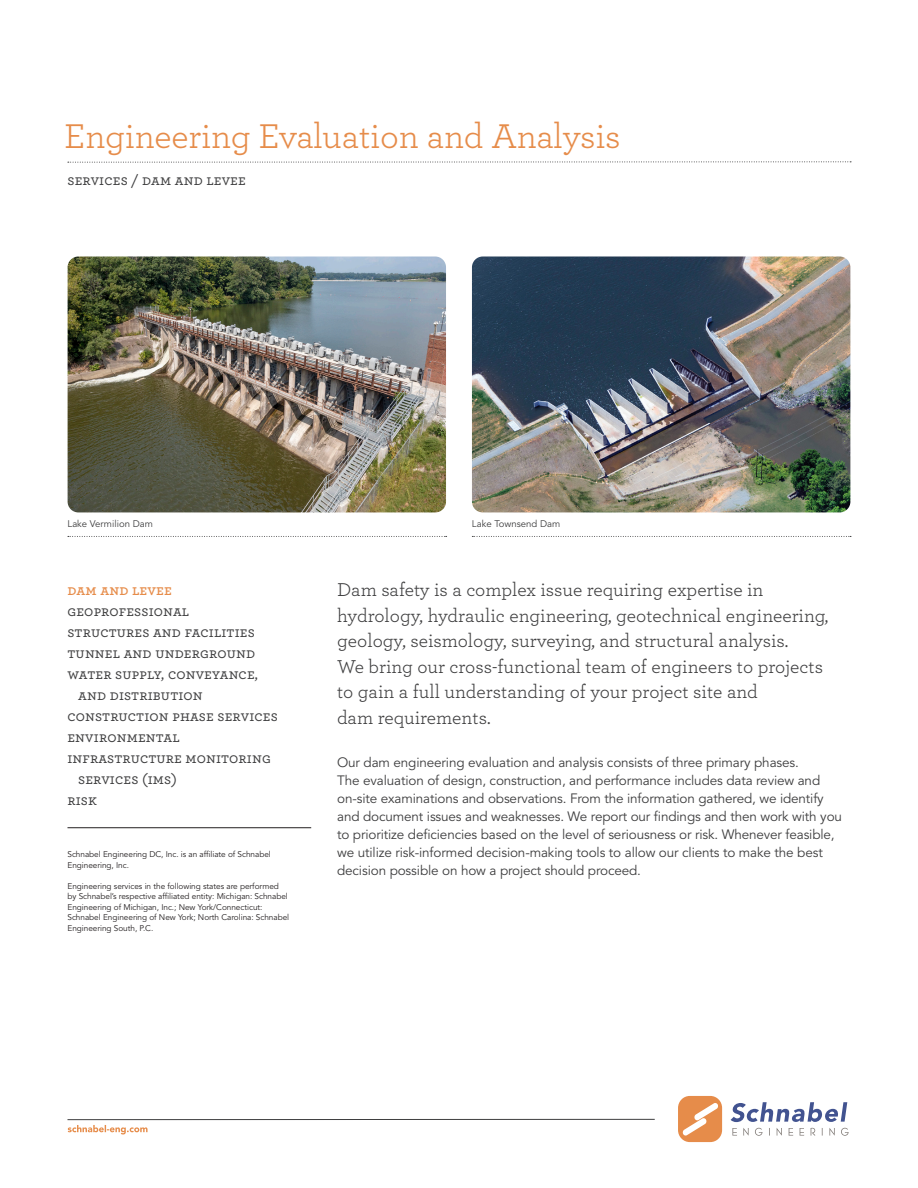
<style>
.page{position:relative;width:918px;height:1188px;background:#fff}
.page>*{position:absolute;margin:0;border:0;box-sizing:border-box;transform-origin:0 0}
.t1{font:36px "Archer";letter-spacing:-.005em;color:#e68c4a}
.Intro_Paragraph{font:19.5px/25.5px "Archer";color:#3e3e3f}
.Subhead_Profile{font:500 15px/21px "Archer";letter-spacing:.01em;color:#3e3e3f}
.Subhead_Profile-2{font:600 15px "Archer";letter-spacing:.01em;color:#e68c4a}
.Text{font:13.5px/18px "Avenir LT Std";letter-spacing:-.01em;color:#3e3e3f}
.t2{font:9.6px "Avenir LT Std";color:#3e3e3f}
.Subhead2{font:8.25px/10.5px "Avenir LT Std";letter-spacing:-.005em;color:#231f20}
</style>
<div class="page">
<hr style="left:68px;top:1119px;width:587px;height:1px;background:#3e3e3f">
<svg style="left:732px;top:1128px;width:5px;height:8px"></svg>
<svg style="left:743px;top:1128px;width:6px;height:8px"></svg>
<svg style="left:755px;top:1128px;width:8px;height:8px"></svg>
<svg style="left:777px;top:1128px;width:5px;height:8px"></svg>
<svg style="left:789px;top:1128px;width:4px;height:8px"></svg>
<svg style="left:800px;top:1128px;width:4px;height:8px"></svg>
<svg style="left:811px;top:1128px;width:4px;height:8px"></svg>
<svg style="left:829px;top:1128px;width:6px;height:8px"></svg>
<svg style="left:841px;top:1128px;width:8px;height:8px"></svg>
<svg style="left:731px;top:1102px;width:116px;height:20px"></svg>
<div style="left:678px;top:1096px;width:44px;height:46px;background:#e68c4a;border-radius:12px"></div>
<svg style="left:682px;top:1103px;width:36px;height:33px"></svg>
<svg style="left:68px;top:1125px;width:80px;height:9px"></svg>
<svg style="left:68px;top:161px;width:783px;height:2px"></svg>
<img style="left:472px;top:256px;width:378px;height:256px">
<img style="left:68px;top:256px;width:378px;height:256px">
<svg style="left:68px;top:536px;width:379px;height:1px"></svg>
<svg style="left:472px;top:536px;width:379px;height:1px"></svg>
<hr style="left:68px;top:827px;width:243px;height:1px;background:#231f20">
<p class="t1" style="left:64px;top:111px;width:558px">Engineering Evaluation and Analysis</p>
<p class="Subhead_Profile" style="left:68px;top:169px;width:180px">services / dam and levee</p>
<p class="t2" style="left:68px;top:518px;width:87px">Lake Vermilion Dam</p>
<p class="t2" style="left:472px;top:518px;width:90px">Lake Townsend Dam</p>
<p class="Subhead_Profile-2" style="left:68px;top:579px;width:106px">dam and levee</p>
<p class="Subhead_Profile" style="left:68px;top:600px;width:123px">geoprofessional</p>
<p class="Subhead_Profile" style="left:68px;top:621px;width:189px">structures and facilities</p>
<p class="Subhead_Profile" style="left:68px;top:642px;width:189px">tunnel and underground</p>
<p class="Subhead_Profile" style="left:78px;top:663px;width:181px;text-indent:-11px">water supply, conveyance, and distribution</p>
<p class="Subhead_Profile" style="left:68px;top:705px;width:212px">construction phase services</p>
<p class="Subhead_Profile" style="left:68px;top:726px;width:114px">environmental</p>
<p class="Subhead_Profile" style="left:78px;top:747px;width:194px;text-indent:-11px">infrastructure monitoring services (ims)</p>
<p class="Subhead_Profile" style="left:68px;top:789px;width:31px">risk</p>
<p class="Subhead2" style="left:68px;top:849px;width:205px">Schnabel Engineering DC, Inc. is an affiliate of Schnabel<br>Engineering, Inc.</p>
<p class="Subhead2" style="left:68px;top:881px;width:223px">Engineering services in the following states are performed by Schnabel’s respective affiliated entity: Michigan: Schnabel Engineering of Michigan, Inc.; New York/Connecticut:<br>Schnabel Engineering of New York; North Carolina: Schnabel Engineering South, P.C.</p>
<p class="Intro_Paragraph" style="left:337px;top:576px;width:493px">Dam safety is a complex issue requiring expertise in hydrology, hydraulic engineering, geotechnical engineering, geology, seismology, surveying, and structural analysis.<br>We bring our cross-functional team of engineers to projects to gain a full understanding of your project site and<br>dam requirements.</p>
<p class="Text" style="left:337px;top:754px;width:506px">Our dam engineering evaluation and analysis consists of three primary phases.<br>The evaluation of design, construction, and performance includes data review and on-site examinations and observations. From the information gathered, we identify and document issues and weaknesses. We report our findings and then work with you to prioritize deficiencies based on the level of seriousness or risk. Whenever feasible, we utilize risk-informed decision-making tools to allow our clients to make the best decision possible on how a project should proceed.</p>
</div>
